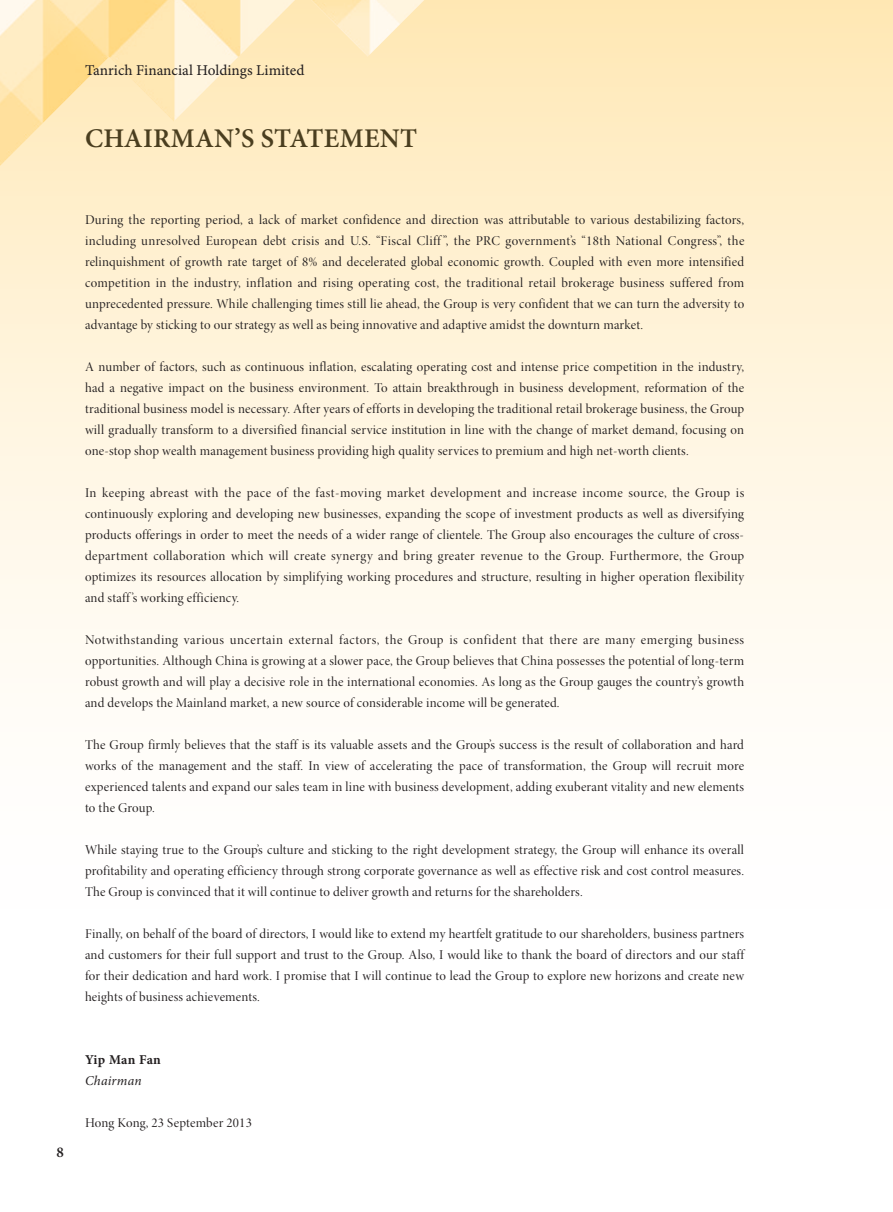
<style>
.page{position:relative;width:893px;height:1212px;background:#fff}
.page>*{position:absolute;margin:0;border:0;box-sizing:border-box;transform-origin:0 0}
.t1{font:600 27px "Minion Pro";letter-spacing:.01em;color:#4a3e1f}
.t2{font:15px "Minion Pro Capt";color:#231f20}
.t3{font:600 15px "Minion Pro";color:#231f20}
.t4{font:13.5px/21px "Minion Pro Disp";letter-spacing:.015em;color:#231f20;text-align:justify}
.t5{font:700 13.5px "Minion Pro";letter-spacing:.015em;color:#231f20}
.t6{font:italic 13.5px "Minion Pro";letter-spacing:.015em;color:#231f20}
</style>
<div class="page">
<div style="left:0;top:0;width:893px;height:1212px;background:linear-gradient(to bottom,#ffebc1,#fff)"></div>
<img style="left:0;top:0;width:446px;height:187px">
<p class="t2" style="left:85px;top:61px;width:221px">Tanrich Financial Holdings Limited</p>
<h1 class="t1" style="left:85px;top:120px;width:334px">CHAIRMAN’S STATEMENT</h1>
<p class="t3" style="left:56px;top:1142px;width:9px">8</p>
<p class="t4" style="left:85px;top:209px;width:661px">During the reporting period, a lack of market confidence and direction was attributable to various destabilizing factors, including unresolved European debt crisis and U.S. “Fiscal Cliff ”, the PRC government’s “18th National Congress”, the relinquishment of growth rate target of 8% and decelerated global economic growth. Coupled with even more intensified competition in the industry, inflation and rising operating cost, the traditional retail brokerage business suffered from unprecedented pressure. While challenging times still lie ahead, the Group is very confident that we can turn the adversity to advantage by sticking to our strategy as well as being innovative and adaptive amidst the downturn market.</p>
<p class="t4" style="left:85px;top:356px;width:661px">A number of factors, such as continuous inflation, escalating operating cost and intense price competition in the industry, had a negative impact on the business environment. To attain breakthrough in business development, reformation of the traditional business model is necessary. After years of efforts in developing the traditional retail brokerage business, the Group will gradually transform to a diversified financial service institution in line with the change of market demand, focusing on one-stop shop wealth management business providing high quality services to premium and high net-worth clients.</p>
<p class="t4" style="left:85px;top:482px;width:661px">In keeping abreast with the pace of the fast-moving market development and increase income source, the Group is continuously exploring and developing new businesses, expanding the scope of investment products as well as diversifying products offerings in order to meet the needs of a wider range of clientele. The Group also encourages the culture of cross&shy;department collaboration which will create synergy and bring greater revenue to the Group. Furthermore, the Group optimizes its resources allocation by simplifying working procedures and structure, resulting in higher operation flexibility and staff ’s working efficiency.</p>
<p class="t4" style="left:85px;top:629px;width:661px">Notwithstanding various uncertain external factors, the Group is confident that there are many emerging business opportunities. Although China is growing at a slower pace, the Group believes that China possesses the potential of long-term robust growth and will play a decisive role in the international economies. As long as the Group gauges the country’s growth and develops the Mainland market, a new source of considerable income will be generated.</p>
<p class="t4" style="left:85px;top:734px;width:661px">The Group firmly believes that the staff is its valuable assets and the Group’s success is the result of collaboration and hard works of the management and the staff. In view of accelerating the pace of transformation, the Group will recruit more experienced talents and expand our sales team in line with business development, adding exuberant vitality and new elements to the Group.</p>
<p class="t4" style="left:85px;top:839px;width:660px">While staying true to the Group’s culture and sticking to the right development strategy, the Group will enhance its overall profitability and operating efficiency through strong corporate governance as well as effective risk and cost control measures.<br>The Group is convinced that it will continue to deliver growth and returns for the shareholders.</p>
<p class="t4" style="left:85px;top:923px;width:661px">Finally, on behalf of the board of directors, I would like to extend my heartfelt gratitude to our shareholders, business partners and customers for their full support and trust to the Group. Also, I would like to thank the board of directors and our staff for their dedication and hard work. I promise that I will continue to lead the Group to explore new horizons and create new heights of business achievements.</p>
<p class="t5" style="left:85px;top:1050px;width:77px">Yip Man Fan</p>
<p class="t6" style="left:85px;top:1071px;width:58px">Chairman</p>
<p class="t4" style="left:85px;top:1112px;width:168px">Hong Kong, 23 September 2013</p>
</div>
